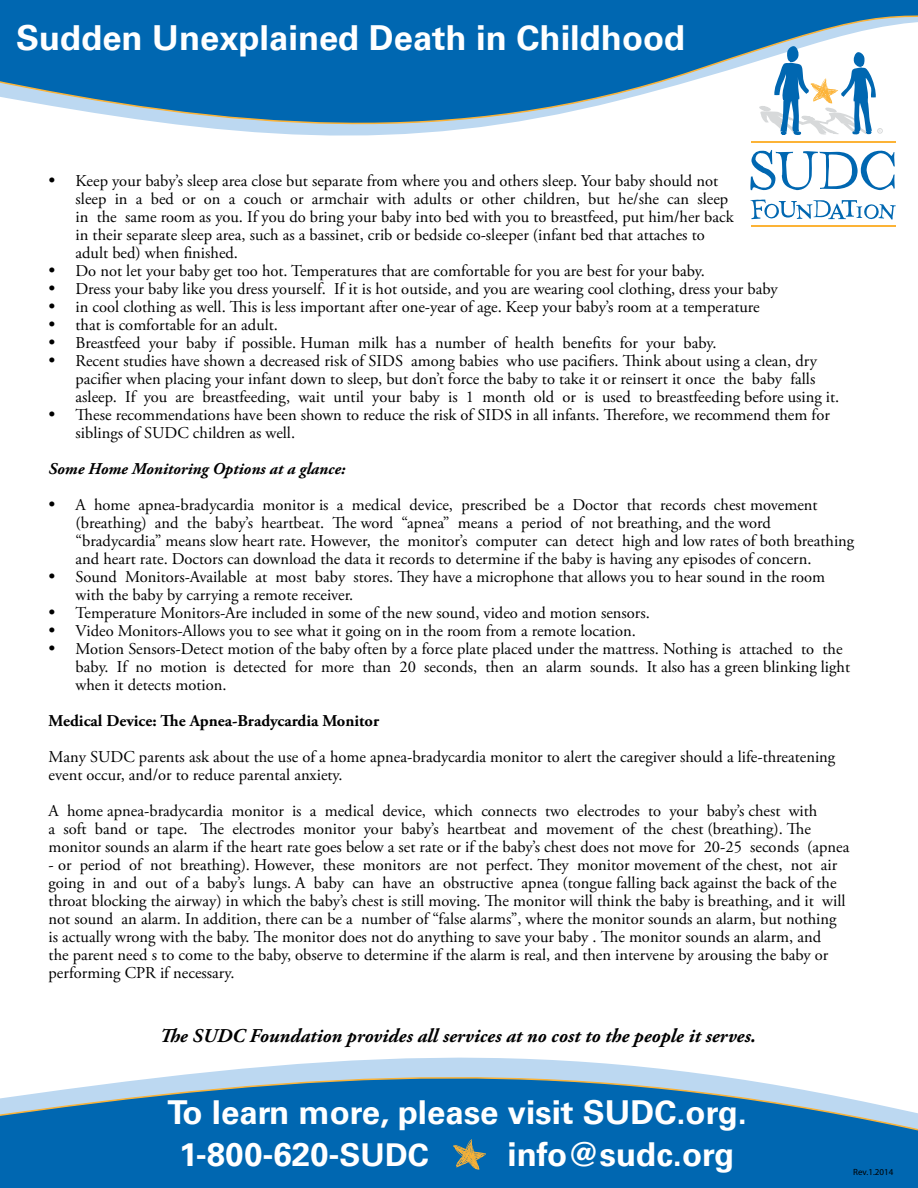
<style>
.page{position:relative;width:918px;height:1188px;background:#fff}
.page>*{position:absolute;margin:0;border:0;box-sizing:border-box;transform-origin:0 0}
.t1{font:700 34.5px "Univers LT Pro 65";color:#fff}
.t2{font:700 33px/42px "Univers LT Pro 65";color:#fff}
.t3{font:italic 700 19.5px "Adobe Garamond Pro";color:#000}
.t4{font:16.5px/18px "Adobe Garamond Pro";color:#000}
.t5{font:700 16.5px "Adobe Garamond Pro";color:#000}
.t6{font:italic 700 16.5px "Adobe Garamond Pro";color:#000}
.t7{font:9px "Myriad Pro";color:#000}
.t8{font:600 3.75px "Myriad Pro";color:#d7d9da}
.s1{font-size:18px}
.s2{font-size:31.5px}
</style>
<div class="page">
<svg style="left:0;top:0;width:918px;height:143px;fill:#0067b1"></svg>
<svg style="left:0;top:1057px;width:918px;height:131px;background:#3f8cc2"></svg>
<hr style="left:751px;top:141px;width:144px;height:2px;background:#fcb336">
<hr style="left:751px;top:225px;width:144px;height:2px;background:#fcb336">
<svg style="left:750px;top:150px;width:145px;height:40px"></svg>
<svg style="left:750px;top:200px;width:146px;height:20px"></svg>
<svg style="left:759px;top:46px;width:124px;height:91px"></svg>
<svg style="left:453px;top:1139px;width:32px;height:31px"></svg>
<h1 class="t1" style="left:16px;top:13px;width:671px">Sudden Unexplained Death in Childhood</h1>
<p class="t4" style="left:76px;top:173px;width:660px;text-indent:-27px"><span class="s1">•</span> Keep your baby’s sleep area close but separate from where you and others sleep. Your baby should not sleep in a bed or on a couch or armchair with adults or other children, but he/she can sleep in the same room as you. If you do bring your baby into bed with you to breastfeed, put him/her back in their separate sleep area, such as a bassinet, crib or bedside co-sleeper (infant bed that attaches to adult bed) when finished.</p>
<p class="t4" style="left:49px;top:263px;width:658px"><span class="s1">•</span> Do not let your baby get too hot. Temperatures that are comfortable for you are best for your baby.</p>
<p class="t4" style="left:49px;top:281px;width:731px"><span class="s1">•</span> Dress your baby like you dress yourself. If it is hot outside, and you are wearing cool clothing, dress your baby</p>
<p class="t4" style="left:49px;top:299px;width:713px"><span class="s1">•</span> in cool clothing as well. This is less important after one-year of age. Keep your baby’s room at a temperature</p>
<p class="t4" style="left:49px;top:317px;width:231px"><span class="s1">•</span> that is comfortable for an adult.</p>
<p class="t4" style="left:49px;top:335px;width:669px"><span class="s1">•</span> Breastfeed your baby if possible. Human milk has a number of health benefits for your baby.</p>
<p class="t4" style="left:76px;top:353px;width:765px;text-indent:-27px"><span class="s1">•</span> Recent studies have shown a decreased risk of SIDS among babies who use pacifiers. Think about using a clean, dry pacifier when placing your infant down to sleep, but don’t force the baby to take it or reinsert it once the baby falls asleep. If you are breastfeeding, wait until your baby is 1 month old or is used to breastfeeding before using it.</p>
<p class="t4" style="left:76px;top:407px;width:756px;text-indent:-27px"><span class="s1">•</span> These recommendations have been shown to reduce the risk of SIDS in all infants. Therefore, we recommend them for siblings of SUDC children as well.</p>
<p class="t6" style="left:49px;top:460px;width:298px">Some Home Monitoring Options at a glance:</p>
<p class="t4" style="left:76px;top:497px;width:780px;text-indent:-27px"><span class="s1">•</span> A home apnea-bradycardia monitor is a medical device, prescribed be a Doctor that records chest movement (breathing) and the baby’s heartbeat. The word “apnea” means a period of not breathing, and the word “bradycardia” means slow heart rate. However, the monitor’s computer can detect high and low rates of both breathing and heart rate. Doctors can download the data it records to determine if the baby is having any episodes of concern.</p>
<p class="t4" style="left:76px;top:569px;width:751px;text-indent:-27px"><span class="s1">•</span> Sound Monitors-Available at most baby stores. They have a microphone that allows you to hear sound in the room with the baby by carrying a remote receiver.</p>
<p class="t4" style="left:49px;top:605px;width:603px"><span class="s1">•</span> Temperature Monitors-Are included in some of the new sound, video and motion sensors.</p>
<p class="t4" style="left:49px;top:623px;width:589px"><span class="s1">•</span> Video Monitors-Allows you to see what it going on in the room from a remote location.</p>
<p class="t4" style="left:76px;top:641px;width:776px;text-indent:-27px"><span class="s1">•</span> Motion Sensors-Detect motion of the baby often by a force plate placed under the mattress. Nothing is attached to the baby. If no motion is detected for more than 20 seconds, then an alarm sounds. It also has a green blinking light when it detects motion.</p>
<p class="t5" style="left:49px;top:712px;width:332px">Medical Device: The Apnea-Bradycardia Monitor</p>
<p class="t4" style="left:49px;top:749px;width:788px">Many SUDC parents ask about the use of a home apnea-bradycardia monitor to alert the caregiver should a life-threatening event occur, and/or to reduce parental anxiety.</p>
<p class="t4" style="left:49px;top:803px;width:802px">A home apnea-bradycardia monitor is a medical device, which connects two electrodes to your baby’s chest with<br>a soft band or tape. The electrodes monitor your baby’s heartbeat and movement of the chest (breathing). The monitor sounds an alarm if the heart rate goes below a set rate or if the baby’s chest does not move for 20-25 seconds (apnea</p>
<p class="t4" style="left:49px;top:857px;width:798px">- or period of not breathing). However, these monitors are not perfect. They monitor movement of the chest, not air going in and out of a baby’s lungs. A baby can have an obstructive apnea (tongue falling back against the back of the throat blocking the airway) in which the baby’s chest is still moving. The monitor will think the baby is breathing, and it will not sound an alarm. In addition, there can be a number of “false alarms”, where the monitor sounds an alarm, but nothing is actually wrong with the baby. The monitor does not do anything to save your baby . The monitor sounds an alarm, and<br>the parent need s to come to the baby, observe to determine if the alarm is real, and then intervene by arousing the baby or performing CPR if necessary.</p>
<p class="t3" style="left:160px;top:1025px;width:598px">The SUDC Foundation provides all services at no cost to the people it serves.</p>
<p class="t8" style="left:879px;top:128px;width:4px">R</p>
<h2 class="t2" style="left:179px;top:1090px;width:569px;text-indent:-12px">To learn more, please visit SUDC.org.<br>1-800-620-<span class="s2">SUDC</span></h2>
<h2 class="t2" style="left:508px;top:1132px;width:228px">info@sudc.org</h2>
<p class="t7" style="left:853px;top:1166px;width:42px">Rev.1.2014</p>
</div>
